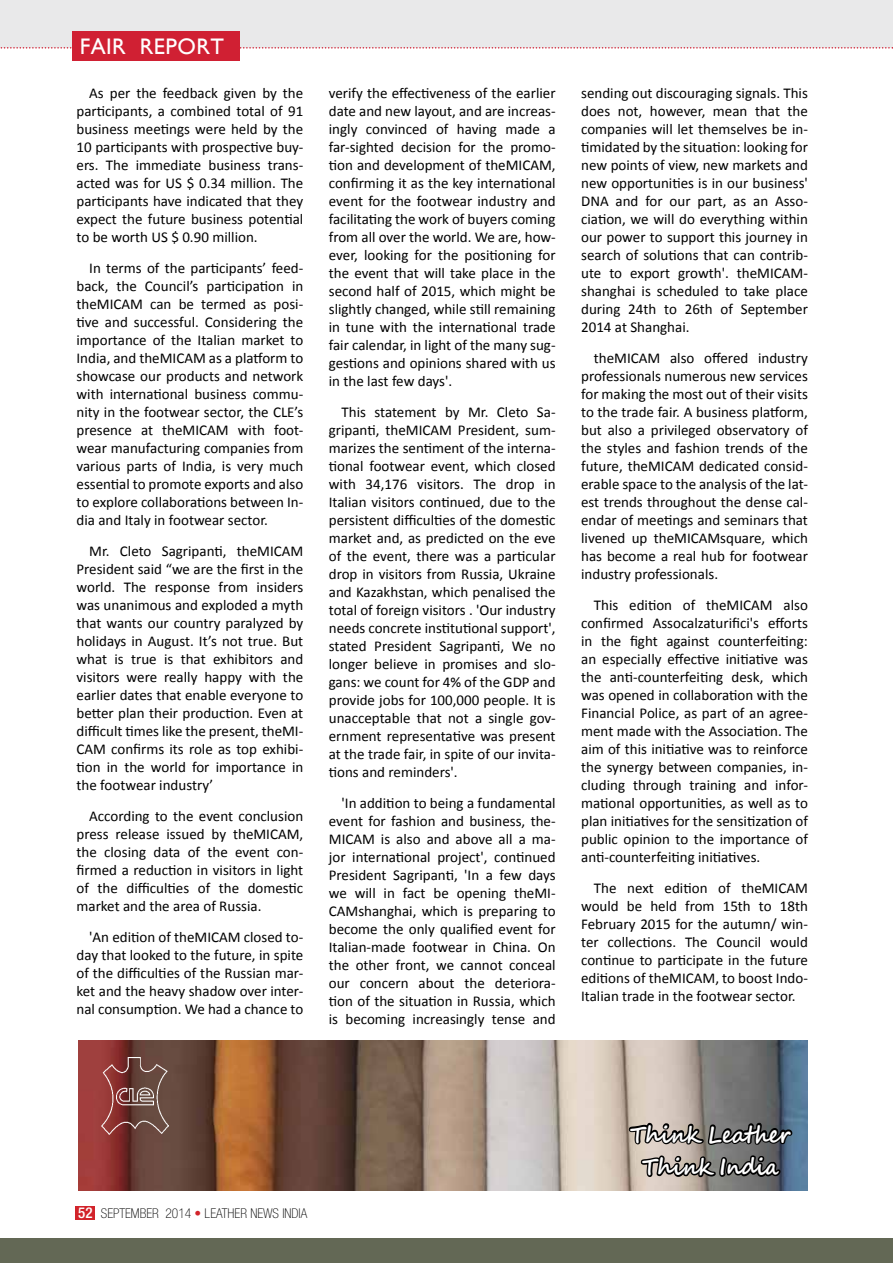
<style>
.page{position:relative;width:893px;height:1263px;background:#fff}
.page>*{position:absolute;margin:0;border:0;box-sizing:border-box;transform-origin:0 0}
.t1{font:700 22.95px/32.7px "Segoe Script";letter-spacing:-.02em;color:#fff;text-align:center;scale:.92 1}
.t2{font:22.5px "Gill Sans";letter-spacing:.02em;color:#fff}
.t3{font:15px/18px "Calibri";color:#000;text-align:justify}
.t4{font:100 condensed 13.5px "Helvetica Neue LT Std";color:#000}
.s1{font-weight:500;font-size:15px;color:#fff}
.s2{color:#d2232a}
</style>
<div class="page">
<div style="left:76px;top:1206px;width:19px;height:14px;background:#d2232a"></div>
<div style="left:0;top:0;width:893px;height:48px;background:#e9e9ea"></div>
<div style="left:0;top:1238px;width:893px;height:25px;background:#636855"></div>
<svg style="left:0;top:47px;width:893px;height:2px"></svg>
<div style="left:72px;top:31px;width:168px;height:30px;background:#d02033"></div>
<img style="left:78px;top:1041px;width:730px;height:150px">
<svg style="left:626px;top:1059px;width:169px;height:132px;background:#7e7b79"></svg>
<img style="left:101px;top:1057px;width:67px;height:77px">
<h2 class="t2" style="left:80px;top:33px;width:146px">FAIR REPORT</h2>
<p class="t3" style="left:77px;top:84px;width:228px;text-indent:13px">As per the feedback given by the participants, a combined total of 91 business meetings were held by the 10 participants with prospective buy&shy;ers. The immediate business trans&shy;acted was for US $ 0.34 million. The participants have indicated that they expect the future business potential to be worth US $ 0.90 million.</p>
<p class="t3" style="left:77px;top:259px;width:228px;text-indent:13px">In terms of the participants’ feed&shy;back, the Council’s participation in theMICAM can be termed as posi&shy;tive and successful. Considering the importance of the Italian market to India, and theMICAM as a platform to showcase our products and network with international business commu&shy;nity in the footwear sector, the CLE’s presence at theMICAM with foot&shy;wear manufacturing companies from various parts of India, is very much essential to promote exports and also to explore collaborations between In&shy;dia and Italy in footwear sector.</p>
<p class="t3" style="left:77px;top:542px;width:228px;text-indent:13px">Mr. Cleto Sagripanti, theMICAM President said “we are the first in the world. The response from insiders was unanimous and exploded a myth that wants our country paralyzed by holidays in August. It’s not true. But what is true is that exhibitors and visitors were really happy with the earlier dates that enable everyone to better plan their production. Even at difficult times like the present, theMI-CAM confirms its role as top exhibi&shy;tion in the world for importance in the footwear industry’</p>
<p class="t3" style="left:77px;top:807px;width:228px;text-indent:13px">According to the event conclusion press release issued by theMICAM, the closing data of the event con&shy;firmed a reduction in visitors in light of the difficulties of the domestic market and the area of Russia.</p>
<p class="t3" style="left:77px;top:927px;width:228px;text-indent:13px">'An edition of theMICAM closed to&shy;day that looked to the future, in spite of the difficulties of the Russian mar&shy;ket and the heavy shadow over inter&shy;nal consumption. We had a chance to</p>
<p class="t3" style="left:329px;top:84px;width:228px">verify the effectiveness of the earlier date and new layout, and are increas&shy;ingly convinced of having made a far-sighted decision for the promo&shy;tion and development of theMICAM, confirming it as the key international event for the footwear industry and facilitating the work of buyers coming from all over the world. We are, how&shy;ever, looking for the positioning for the event that will take place in the second half of 2015, which might be slightly changed, while still remaining in tune with the international trade fair calendar, in light of the many sug&shy;gestions and opinions shared with us in the last few days'.</p>
<p class="t3" style="left:329px;top:403px;width:228px;text-indent:13px">This statement by Mr. Cleto Sa&shy;gripanti, theMICAM President, sum&shy;marizes the sentiment of the interna&shy;tional footwear event, which closed with 34,176 visitors. The drop in Italian visitors continued, due to the persistent difficulties of the domestic market and, as predicted on the eve of the event, there was a particular drop in visitors from Russia, Ukraine and Kazakhstan, which penalised the total of foreign visitors . 'Our industry needs concrete institutional support', stated President Sagripanti, We no longer believe in promises and slo&shy;gans: we count for 4% of the GDP and provide jobs for 100,000 people. It is unacceptable that not a single gov&shy;ernment representative was present at the trade fair, in spite of our invita&shy;tions and reminders'.</p>
<p class="t3" style="left:329px;top:794px;width:228px;text-indent:13px">'In addition to being a fundamental event for fashion and business, the-MICAM is also and above all a ma&shy;jor international project', continued President Sagripanti, 'In a few days we will in fact be opening theMI-CAMshanghai, which is preparing to become the only qualified event for Italian-made footwear in China. On the other front, we cannot conceal our concern about the deteriora&shy;tion of the situation in Russia, which is becoming increasingly tense and</p>
<p class="t3" style="left:581px;top:84px;width:228px">sending out discouraging signals. This does not, however, mean that the companies will let themselves be in&shy;timidated by the situation: looking for new points of view, new markets and new opportunities is in our business' DNA and for our part, as an Asso&shy;ciation, we will do everything within our power to support this journey in search of solutions that can contrib&shy;ute to export growth'. theMICAM&shy;shanghai is scheduled to take place during 24th to 26th of September 2014 at Shanghai.</p>
<p class="t3" style="left:581px;top:349px;width:228px;text-indent:13px">theMICAM also offered industry professionals numerous new services for making the most out of their visits to the trade fair. A business platform, but also a privileged observatory of the styles and fashion trends of the future, theMICAM dedicated consid&shy;erable space to the analysis of the lat&shy;est trends throughout the dense cal&shy;endar of meetings and seminars that livened up theMICAMsquare, which has become a real hub for footwear industry professionals.</p>
<p class="t3" style="left:581px;top:596px;width:228px;text-indent:13px">This edition of theMICAM also confirmed Assocalzaturifici's efforts in the fight against counterfeiting: an especially effective initiative was the anti-counterfeiting desk, which was opened in collaboration with the Financial Police, as part of an agree&shy;ment made with the Association. The aim of this initiative was to reinforce the synergy between companies, in&shy;cluding through training and infor&shy;mational opportunities, as well as to plan initiatives for the sensitization of public opinion to the importance of anti-counterfeiting initiatives.</p>
<p class="t3" style="left:581px;top:879px;width:228px;text-indent:13px">The next edition of theMICAM would be held from 15th to 18th February 2015 for the autumn/ win&shy;ter collections. The Council would continue to participate in the future editions of theMICAM, to boost Indo-Italian trade in the footwear sector.</p>
<p class="t4" style="left:78px;top:1205px;width:231px"><span class="s1">52</span> SEPTEMBER 2014 <span class="s2">•</span> LEATHER NEWS INDIA</p>
<h1 class="t1" style="left:630px;top:1118px;width:176px">Think Leather<br>Think India</h1>
</div>
